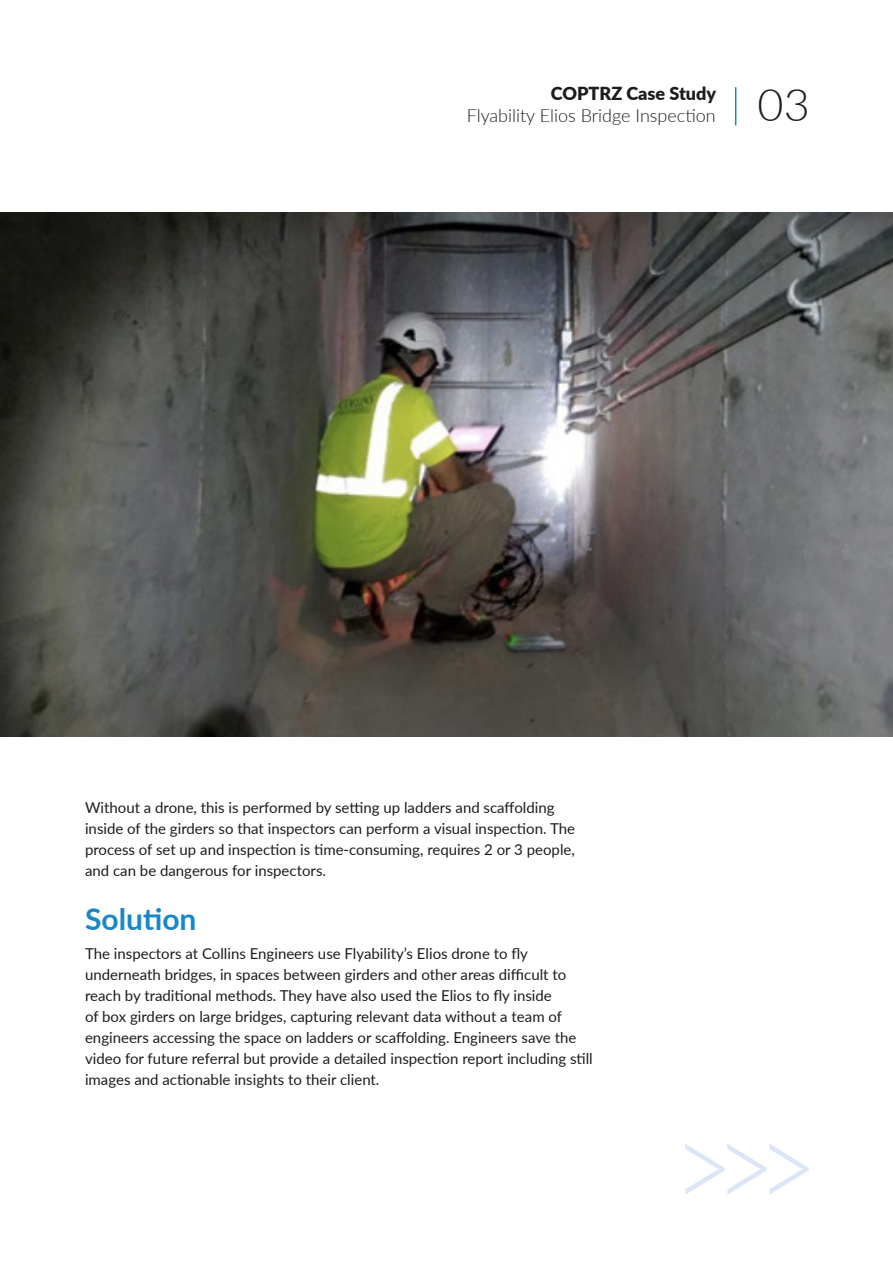
<style>
.page{position:relative;width:893px;height:1263px;background:#fff}
.page>*{position:absolute;margin:0;border:0;box-sizing:border-box;transform-origin:0 0}
.t1{font:300 126px "Lato";color:#dce6f6;scale:.83 1}
.t2{font:300 45px "Lato";color:#1d1d1b}
.t3{font:700 30px "Lato";color:#1887c9}
.t4{font:300 18px "Lato";color:#1d1d1b}
.t5{font:900 18px "Lato";color:#1d1d1b}
.t6{font:15px/21px "Lato";color:#1d1d1b}
</style>
<div class="page">
<hr style="left:735px;top:87px;width:1px;height:38px;background:#1887c9">
<img style="left:0;top:213px;width:893px;height:523px">
<p class="t5" style="left:551px;top:80px;width:167px">COPTRZ Case Study</p>
<p class="t4" style="left:467px;top:103px;width:251px">Flyability Elios Bridge Inspection</p>
<h2 class="t2" style="left:758px;top:74px;width:54px">03</h2>
<p class="t6" style="left:85px;top:796px;width:491px">Without a drone, this is performed by setting up ladders and scaffolding inside of the girders so that inspectors can perform a visual inspection. The process of set up and inspection is time-consuming, requires 2 or 3 people, and can be dangerous for inspectors.</p>
<h3 class="t3" style="left:85px;top:897px;width:113px">Solution</h3>
<p class="t6" style="left:85px;top:942px;width:509px">The inspectors at Collins Engineers use Flyability’s Elios drone to fly underneath bridges, in spaces between girders and other areas difficult to reach by traditional methods. They have also used the Elios to fly inside<br>of box girders on large bridges, capturing relevant data without a team of engineers accessing the space on ladders or scaffolding. Engineers save the video for future referral but provide a detailed inspection report including still images and actionable insights to their client.</p>
<h1 class="t1" style="left:673px;top:1078px;width:176px">&gt;&gt;&gt;</h1>
</div>
